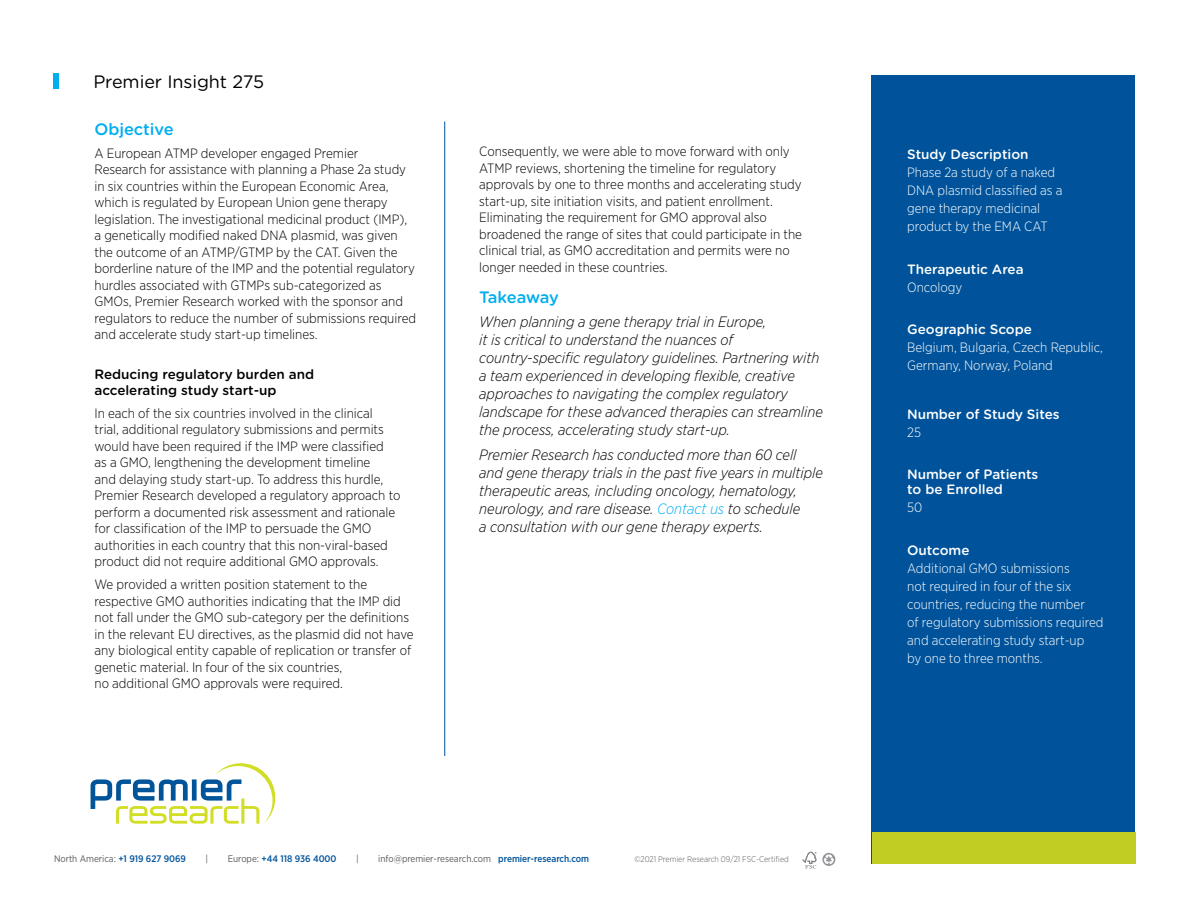
<style>
.page{position:relative;width:1188px;height:918px;background:#fff}
.page>*{position:absolute;margin:0;border:0;box-sizing:border-box;transform-origin:0 0}
.t1{font:18px "Gotham Rounded";letter-spacing:-.005em;color:#000}
.t2{font:500 16.5px "Gotham Rounded";letter-spacing:-.005em;color:#00aeef}
.t3{font:italic 300 15px/18px "Gotham Narrow";color:#000}
.t4{font:300 13.5px/16.5px "Gotham Narrow";color:#000}
.t5{font:300 13.5px/18px "Gotham Narrow";color:#fff}
.t6{font:500 13.5px/15px "Gotham Rounded";color:#fff}
.t7{font:500 13.5px/16.5px "Gotham Rounded";color:#000}
.t8{font:9.45px "Gotham Narrow";color:#58595b}
.t9{font:500 9.45px "Gotham Narrow";color:#00539b}
.t10{font:300 8.25px "Gotham Narrow";color:#58595b}
.s1{color:#00aeef}
.s2{font-weight:500;color:#00539b}
.s3{font-weight:400;color:#58595b}
</style>
<div class="page">
<div style="left:872px;top:76px;width:263px;height:788px;background:#00539b"></div>
<svg style="left:822px;top:853px;width:13px;height:13px"></svg>
<svg style="left:824px;top:855px;width:10px;height:10px"></svg>
<svg style="left:802px;top:852px;width:15px;height:17px"></svg>
<div style="left:53px;top:73px;width:6px;height:16px;background:#00aeef"></div>
<div style="left:872px;top:833px;width:264px;height:31px;background:#c2cd23"></div>
<hr style="left:444px;top:122px;width:1px;height:634px;background:#00539b">
<svg style="left:91px;top:763px;width:184px;height:61px"></svg>
<h1 class="t1" style="left:93px;top:69px;width:172px">Premier Insight 275</h1>
<p class="t2" style="left:94px;top:117px;width:81px">Objective</p>
<p class="t4" style="left:94px;top:144px;width:323px">A European ATMP developer engaged Premier<br>Research for assistance with planning a Phase 2a study in six countries within the European Economic Area, which is regulated by European Union gene therapy legislation. The investigational medicinal product (IMP), a genetically modified naked DNA plasmid, was given the outcome of an ATMP/GTMP by the CAT. Given the borderline nature of the IMP and the potential regulatory hurdles associated with GTMPs sub-categorized as GMOs, Premier Research worked with the sponsor and regulators to reduce the number of submissions required and accelerate study start-up timelines.</p>
<p class="t7" style="left:94px;top:365px;width:221px">Reducing regulatory burden and accelerating study start-up</p>
<p class="t4" style="left:94px;top:405px;width:307px">In each of the six countries involved in the clinical trial, additional regulatory submissions and permits would have been required if the IMP were classified<br>as a GMO, lengthening the development timeline<br>and delaying study start-up. To address this hurdle, Premier Research developed a regulatory approach to perform a documented risk assessment and rationale for classification of the IMP to persuade the GMO authorities in each country that this non-viral-based product did not require additional GMO approvals.</p>
<p class="t4" style="left:94px;top:576px;width:321px">We provided a written position statement to the respective GMO authorities indicating that the IMP did not fall under the GMO sub-category per the definitions in the relevant EU directives, as the plasmid did not have any biological entity capable of replication or transfer of genetic material. In four of the six countries,<br>no additional GMO approvals were required.</p>
<p class="t4" style="left:479px;top:143px;width:324px">Consequently, we were able to move forward with only ATMP reviews, shortening the timeline for regulatory approvals by one to three months and accelerating study start-up, site initiation visits, and patient enrollment.<br>Eliminating the requirement for GMO approval also broadened the range of sites that could participate in the clinical trial, as GMO accreditation and permits were no longer needed in these countries.</p>
<p class="t2" style="left:479px;top:285px;width:81px">Takeaway</p>
<p class="t3" style="left:479px;top:313px;width:345px">When planning a gene therapy trial in Europe,<br>it is critical to understand the nuances of country-specific regulatory guidelines. Partnering with a team experienced in developing flexible, creative approaches to navigating the complex regulatory landscape for these advanced therapies can streamline the process, accelerating study start-up.</p>
<p class="t3" style="left:479px;top:445px;width:345px">Premier Research has conducted more than 60 cell and gene therapy trials in the past five years in multiple therapeutic areas, including oncology, hematology, neurology, and rare disease. <span class="s1">Contact us</span> to schedule<br>a consultation with our gene therapy experts.</p>
<p class="t8" style="left:54px;top:853px;width:134px">North America: <span class="s2">+1 919 627 9069</span></p>
<p class="t8" style="left:206px;top:853px;width:4px">|</p>
<p class="t9" style="left:228px;top:852px;width:110px"><span class="s3">Europe:</span> +44 118 936 4000</p>
<p class="t8" style="left:356px;top:853px;width:4px">|</p>
<p class="t8" style="left:378px;top:853px;width:212px">info@premier-research.com <span class="s2">premier-research.com</span></p>
<p class="t10" style="left:634px;top:854px;width:156px">©2021 Premier Research 09/21 FSC-Certified</p>
<p class="t6" style="left:907px;top:146px;width:123px">Study Description</p>
<p class="t5" style="left:907px;top:163px;width:157px">Phase 2a study of a naked<br>DNA plasmid classified as a gene therapy medicinal product by the EMA CAT</p>
<p class="t6" style="left:907px;top:261px;width:118px">Therapeutic Area</p>
<p class="t5" style="left:907px;top:278px;width:57px">Oncology</p>
<p class="t6" style="left:907px;top:321px;width:126px">Geographic Scope</p>
<p class="t5" style="left:907px;top:338px;width:197px">Belgium, Bulgaria, Czech Republic,<br>Germany, Norway, Poland</p>
<p class="t6" style="left:907px;top:406px;width:154px">Number of Study Sites</p>
<p class="t5" style="left:907px;top:423px;width:15px">25</p>
<p class="t6" style="left:907px;top:467px;width:133px">Number of Patients to be Enrolled</p>
<p class="t5" style="left:907px;top:498px;width:17px">50</p>
<p class="t6" style="left:907px;top:542px;width:64px">Outcome</p>
<p class="t5" style="left:907px;top:559px;width:198px">Additional GMO submissions<br>not required in four of the six countries, reducing the number<br>of regulatory submissions required and accelerating study start-up<br>by one to three months.</p>
</div>
